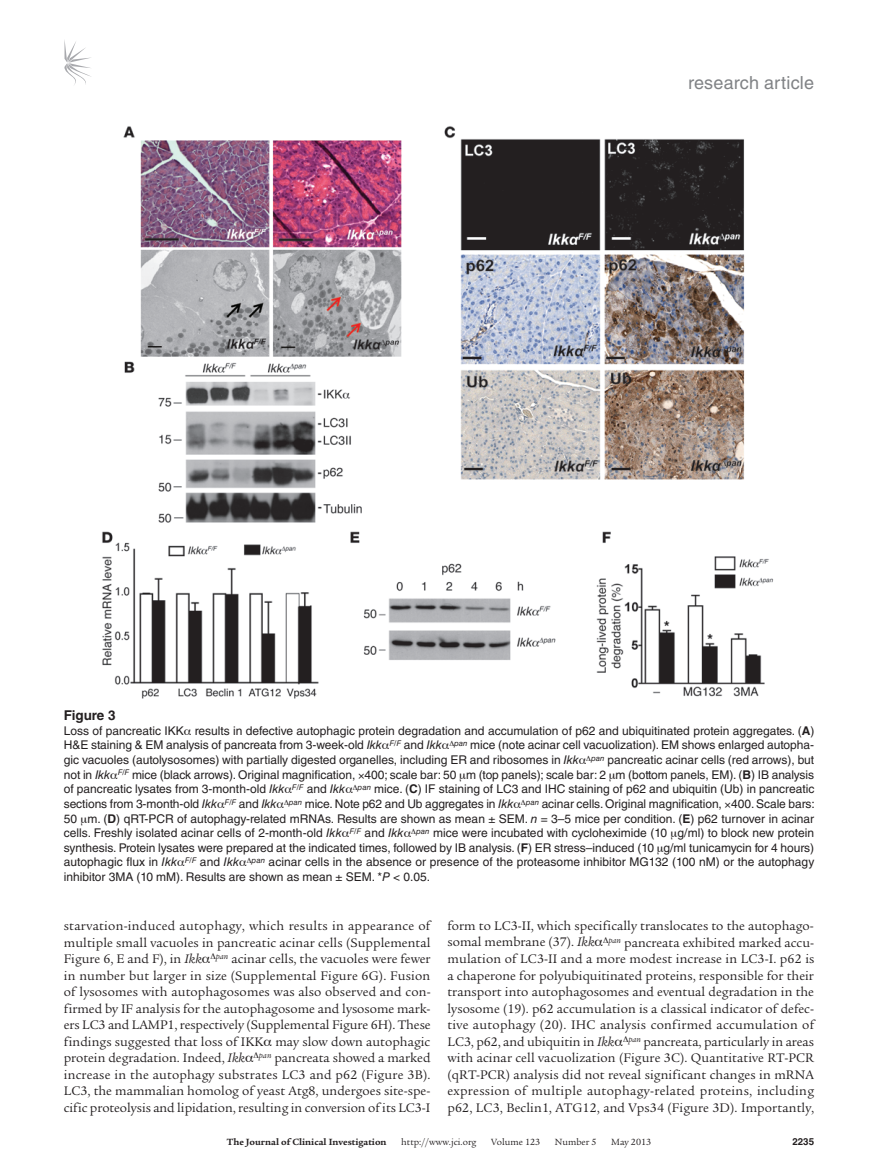
<style>
.page{position:relative;width:878px;height:1175px;background:#fff}
.page>*{position:absolute;margin:0;border:0;box-sizing:border-box;transform-origin:0 0}
.t1{font:18px "Helvetica LT Std";letter-spacing:.01em;color:#808285}
.t2{font:13.5px/16.5px "Legacy Serif Std";color:#231f20;text-align:justify}
.t3{font:700 13.5px "Helvetica LT Std";color:#231f20}
.t4{font:12px/14.7px "Helvetica LT Std";color:#231f20;text-align:justify}
.t5{font:9.75px "Legacy Serif Std";color:#231f20}
.t6{font:700 9.75px "Legacy Serif Std";color:#231f20}
.t7{font:700 9.75px "Helvetica LT Std";color:#231f20}
.s1{font-weight:700}
.s2{font-style:italic}
</style>
<div class="page">
<svg style="left:64px;top:40px;width:27px;height:45px"></svg>
<img style="left:102px;top:126px;width:672px;height:573px">
<h1 class="t1" style="left:688px;top:73px;width:127px">research article</h1>
<p class="t3" style="left:64px;top:707px;width:53px">Figure 3</p>
<p class="t4" style="left:64px;top:723px;width:752px">Loss of pancreatic IKK results in defective autophagic protein degradation and accumulation of p62 and ubiquitinated protein aggregates. (<span class="s1">A</span>)<br>H&amp;E staining &amp; EM analysis of pancreata from 3-week-old <span class="s2">Ikk</span> <sup>F/F</sup> and <span class="s2">Ikk</span> <sup>pan</sup> mice (note acinar cell vacuolization). EM shows enlarged autopha&shy;gic vacuoles (autolysosomes) with partially digested organelles, including ER and ribosomes in <span class="s2">Ikk</span> <sup>pan</sup> pancreatic acinar cells (red arrows), but not in <span class="s2">Ikk</span> <sup>F/F</sup> mice (black arrows). Original magnification, 400; scale bar: 50 m (top panels); scale bar: 2 m (bottom panels, EM). (<span class="s1">B</span>) IB analysis of pancreatic lysates from 3-month-old <span class="s2">Ikk</span> <sup>F/F</sup> and <span class="s2">Ikk</span> <sup>pan</sup> mice. (<span class="s1">C</span>) IF staining of LC3 and IHC staining of p62 and ubiquitin (Ub) in pancreatic sections from 3-month-old <span class="s2">Ikk</span> <sup>F/F</sup> and <span class="s2">Ikk</span> <sup>pan</sup> mice. Note p62 and Ub aggregates in <span class="s2">Ikk</span> <sup>pan</sup> acinar cells. Original magnification, 400. Scale bars:<br>50 m. (<span class="s1">D</span>) qRT-PCR of autophagy-related mRNAs. Results are shown as mean ± SEM. <span class="s2">n</span> = 3–5 mice per condition. (<span class="s1">E</span>) p62 turnover in acinar cells. Freshly isolated acinar cells of 2-month-old <span class="s2">Ikk</span> <sup>F/F</sup> and <span class="s2">Ikk</span> <sup>pan</sup> mice were incubated with cycloheximide (10 g/ml) to block new protein synthesis. Protein lysates were prepared at the indicated times, followed by IB analysis. (<span class="s1">F</span>) ER stress–induced (10 g/ml tunicamycin for 4 hours) autophagic flux in <span class="s2">Ikk</span> <sup>F/F</sup> and <span class="s2">Ikk</span> <sup>pan</sup> acinar cells in the absence or presence of the proteasome inhibitor MG132 (100 nM) or the autophagy inhibitor 3MA (10 mM). Results are shown as mean ± SEM. *<span class="s2">P</span> &lt; 0.05.</p>
<p class="t2" style="left:64px;top:917px;width:368px">starvation-induced autophagy, which results in appearance of multiple small vacuoles in pancreatic acinar cells (Supplemental Figure 6, E and F), in <span class="s2">Ikk</span> <sup>pan</sup> acinar cells, the vacuoles were fewer in number but larger in size (Supplemental Figure 6G). Fusion of lysosomes with autophagosomes was also observed and con&shy;firmed by IF analysis for the autophagosome and lysosome mark&shy;ers LC3 and LAMP1, respectively (Supplemental Figure 6H). These findings suggested that loss of IKK may slow down autophagic protein degradation. Indeed, <span class="s2">Ikk</span> <sup>pan</sup> pancreata showed a marked increase in the autophagy substrates LC3 and p62 (Figure 3B).<br>LC3, the mammalian homolog of yeast Atg8, undergoes site-spe&shy;cific proteolysis and lipidation, resulting in conversion of its LC3-I</p>
<p class="t2" style="left:447px;top:917px;width:368px">form to LC3-II, which specifically translocates to the autophago&shy;somal membrane (37). <span class="s2">Ikk</span> <sup>pan</sup> pancreata exhibited marked accu&shy;mulation of LC3-II and a more modest increase in LC3-I. p62 is a chaperone for polyubiquitinated proteins, responsible for their transport into autophagosomes and eventual degradation in the lysosome (19). p62 accumulation is a classical indicator of defec&shy;tive autophagy (20). IHC analysis confirmed accumulation of LC3, p62, and ubiquitin in <span class="s2">Ikk</span> <sup>pan</sup> pancreata, particularly in areas with acinar cell vacuolization (Figure 3C). Quantitative RT-PCR (qRT-PCR) analysis did not reveal significant changes in mRNA expression of multiple autophagy-related proteins, including p62, LC3, Beclin1, ATG12, and Vps34 (Figure 3D). Importantly,</p>
<p class="t6" style="left:227px;top:1135px;width:161px">The Journal of Clinical Investigation</p>
<p class="t5" style="left:401px;top:1136px;width:77px">http://www.jci.org</p>
<p class="t5" style="left:491px;top:1136px;width:50px">Volume 123</p>
<p class="t5" style="left:555px;top:1136px;width:43px">Number 5</p>
<p class="t5" style="left:611px;top:1136px;width:41px">May 2013</p>
<p class="t7" style="left:792px;top:1135px;width:23px">2235</p>
</div>
